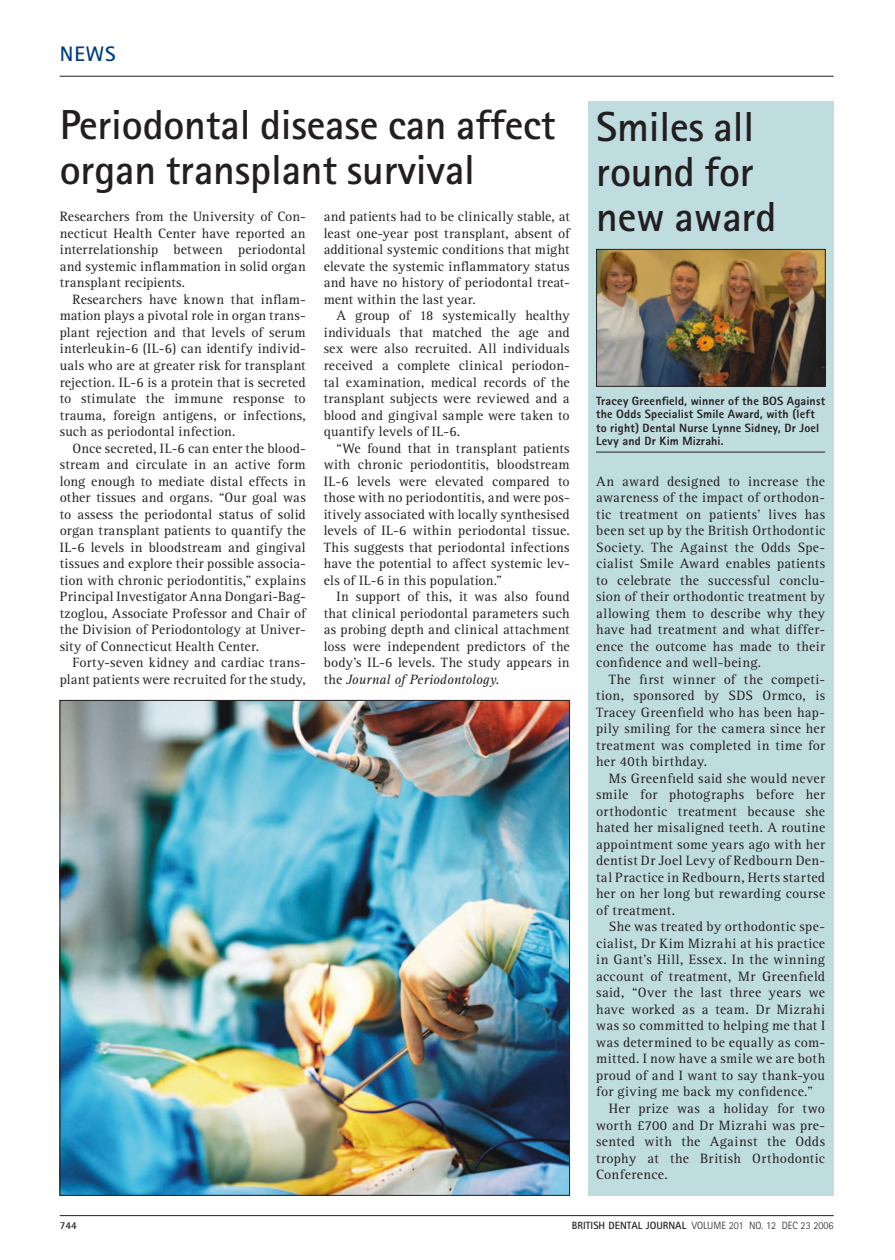
<style>
.page{position:relative;width:895px;height:1260px;background:#fff}
.page>*{position:absolute;margin:0;border:0;box-sizing:border-box;transform-origin:0 0}
.t1{font:700 42px/45px "Rotis Sans Serif";letter-spacing:-.005em;color:#231f20}
.t2{font:700 21px "Rotis Sans Serif";color:#013d7d}
.t3{font:13.95px "Rotis Serif";letter-spacing:.015em;color:#231f20}
.t4{font:13.95px "Rotis Serif";letter-spacing:.035em;color:#231f20}
.t5{font:13.95px "Rotis Serif";letter-spacing:-.005em;color:#231f20}
.t6{font:13.95px "Rotis Serif";letter-spacing:.04em;color:#231f20}
.t7{font:italic 13.95px "Rotis Serif";letter-spacing:.005em;color:#231f20}
.t8{font:800 12px/13.5px "Rotis Sans Serif";letter-spacing:.015em;color:#231f20}
.t9{font:300 10.5px "Rotis Sans Serif";color:#231f20}
.t10{font:700 10.5px "Rotis Sans Serif";color:#231f20}
.s1{font-style:normal}
.s2{font-weight:700}
</style>
<div class="page">
<hr style="left:60px;top:76px;width:774px;height:1px;background:#231f20">
<hr style="left:60px;top:1215px;width:774px;height:1px;background:#231f20">
<img style="left:62px;top:702px;width:506px;height:491px">
<div style="left:588px;top:188px;width:246px;height:1007px;background:#bfdcdf"></div>
<div style="left:588px;top:102px;width:246px;height:136px;background:#bfdcdf"></div>
<hr style="left:596px;top:452px;width:229px;height:1px;background:#231f20">
<img style="left:598px;top:251px;width:225px;height:133px">
<div style="left:596px;top:249px;width:229px;height:137px;border:1px solid #231f20"></div>
<p class="t2" style="left:60px;top:46px;width:58px">NEWS</p>
<p class="t1" style="left:60px;top:106px;width:497px">Periodontal disease can affect organ transplant survival</p>
<p class="t3" style="left:60px;top:212px;width:248px">Researchers from the University of Con-</p>
<p class="t3" style="left:60px;top:228px;width:247px">necticut Health Center have reported an</p>
<p class="t3" style="left:60px;top:245px;width:247px">interrelationship between periodontal</p>
<p class="t3" style="left:60px;top:261px;width:247px">and systemic inflammation in solid organ</p>
<p class="t3" style="left:60px;top:278px;width:127px">transplant recipients.</p>
<p class="t3" style="left:73px;top:294px;width:235px">Researchers have known that inflam-</p>
<p class="t3" style="left:60px;top:311px;width:247px">mation plays a pivotal role in organ trans-</p>
<p class="t3" style="left:60px;top:327px;width:247px">plant rejection and that levels of serum</p>
<p class="t3" style="left:60px;top:344px;width:247px">interleukin-6 (IL-6) can identify individ-</p>
<p class="t3" style="left:60px;top:360px;width:247px">uals who are at greater risk for transplant</p>
<p class="t3" style="left:60px;top:377px;width:247px">rejection. IL-6 is a protein that is secreted</p>
<p class="t3" style="left:60px;top:393px;width:247px">to stimulate the immune response to</p>
<p class="t3" style="left:60px;top:410px;width:248px">trauma, foreign antigens, or infections,</p>
<p class="t3" style="left:60px;top:426px;width:177px">such as periodontal infection.</p>
<p class="t3" style="left:73px;top:443px;width:235px">Once secreted, IL-6 can enter the blood-</p>
<p class="t3" style="left:60px;top:459px;width:247px">stream and circulate in an active form</p>
<p class="t3" style="left:60px;top:476px;width:247px">long enough to mediate distal effects in</p>
<p class="t3" style="left:60px;top:492px;width:247px">other tissues and organs. “Our goal was</p>
<p class="t3" style="left:60px;top:509px;width:247px">to assess the periodontal status of solid</p>
<p class="t3" style="left:60px;top:525px;width:247px">organ transplant patients to quantify the</p>
<p class="t3" style="left:60px;top:542px;width:247px">IL-6 levels in bloodstream and gingival</p>
<p class="t3" style="left:60px;top:558px;width:248px">tissues and explore their possible associa-</p>
<p class="t3" style="left:60px;top:575px;width:247px">tion with chronic periodontitis,” explains</p>
<p class="t3" style="left:60px;top:591px;width:247px">Principal Investigator Anna Dongari-Bag-</p>
<p class="t3" style="left:60px;top:608px;width:247px">tzoglou, Associate Professor and Chair of</p>
<p class="t5" style="left:60px;top:624px;width:247px">the Division of Periodontology at Univer-</p>
<p class="t3" style="left:60px;top:641px;width:201px">sity of Connecticut Health Center.</p>
<p class="t3" style="left:73px;top:657px;width:235px">Forty-seven kidney and cardiac trans-</p>
<p class="t3" style="left:60px;top:674px;width:247px">plant patients were recruited for the study,</p>
<p class="t3" style="left:324px;top:212px;width:247px">and patients had to be clinically stable, at</p>
<p class="t3" style="left:324px;top:228px;width:247px">least one-year post transplant, absent of</p>
<p class="t3" style="left:324px;top:245px;width:247px">additional systemic conditions that might</p>
<p class="t3" style="left:324px;top:261px;width:247px">elevate the systemic inflammatory status</p>
<p class="t3" style="left:324px;top:278px;width:247px">and have no history of periodontal treat-</p>
<p class="t3" style="left:324px;top:294px;width:154px">ment within the last year.</p>
<p class="t3" style="left:336px;top:311px;width:235px">A group of 18 systemically healthy</p>
<p class="t3" style="left:324px;top:327px;width:247px">individuals that matched the age and</p>
<p class="t3" style="left:324px;top:344px;width:247px">sex were also recruited. All individuals</p>
<p class="t3" style="left:324px;top:360px;width:247px">received a complete clinical periodon-</p>
<p class="t3" style="left:324px;top:377px;width:247px">tal examination, medical records of the</p>
<p class="t3" style="left:324px;top:393px;width:247px">transplant subjects were reviewed and a</p>
<p class="t3" style="left:324px;top:410px;width:247px">blood and gingival sample were taken to</p>
<p class="t3" style="left:324px;top:426px;width:138px">quantify levels of IL-6.</p>
<p class="t3" style="left:336px;top:443px;width:235px">“We found that in transplant patients</p>
<p class="t3" style="left:324px;top:459px;width:247px">with chronic periodontitis, bloodstream</p>
<p class="t3" style="left:324px;top:476px;width:247px">IL-6 levels were elevated compared to</p>
<p class="t3" style="left:324px;top:492px;width:247px">those with no periodontitis, and were pos-</p>
<p class="t3" style="left:324px;top:509px;width:247px">itively associated with locally synthesised</p>
<p class="t3" style="left:324px;top:525px;width:247px">levels of IL-6 within periodontal tissue.</p>
<p class="t3" style="left:324px;top:542px;width:247px">This suggests that periodontal infections</p>
<p class="t3" style="left:324px;top:558px;width:247px">have the potential to affect systemic lev-</p>
<p class="t3" style="left:324px;top:575px;width:180px">els of IL-6 in this population.”</p>
<p class="t3" style="left:336px;top:591px;width:235px">In support of this, it was also found</p>
<p class="t3" style="left:324px;top:608px;width:247px">that clinical periodontal parameters such</p>
<p class="t3" style="left:324px;top:624px;width:247px">as probing depth and clinical attachment</p>
<p class="t3" style="left:324px;top:641px;width:247px">loss were independent predictors of the</p>
<p class="t3" style="left:324px;top:657px;width:247px">body’s IL-6 levels. The study appears in</p>
<p class="t7" style="left:324px;top:674px;width:177px"><span class="s1">the</span> Journal of Periodontology<span class="s1">.</span></p>
<p class="t1" style="left:596px;top:109px;width:182px">Smiles all round for new award</p>
<p class="t8" style="left:596px;top:395px;width:231px">Tracey Greenfield, winner of the BOS Against the Odds Specialist Smile Award, with (left to right) Dental Nurse Lynne Sidney, Dr Joel Levy and Dr Kim Mizrahi.</p>
<p class="t3" style="left:596px;top:476px;width:230px">An award designed to increase the</p>
<p class="t3" style="left:596px;top:492px;width:230px">awareness of the impact of orthodon-</p>
<p class="t3" style="left:596px;top:509px;width:230px">tic treatment on patients’ lives has</p>
<p class="t3" style="left:596px;top:525px;width:230px">been set up by the British Orthodontic</p>
<p class="t3" style="left:596px;top:542px;width:230px">Society. The Against the Odds Spe-</p>
<p class="t3" style="left:596px;top:558px;width:230px">cialist Smile Award enables patients</p>
<p class="t3" style="left:596px;top:575px;width:230px">to celebrate the successful conclu-</p>
<p class="t3" style="left:596px;top:591px;width:230px">sion of their orthodontic treatment by</p>
<p class="t3" style="left:596px;top:608px;width:230px">allowing them to describe why they</p>
<p class="t3" style="left:596px;top:624px;width:230px">have had treatment and what differ-</p>
<p class="t3" style="left:596px;top:641px;width:230px">ence the outcome has made to their</p>
<p class="t3" style="left:596px;top:657px;width:167px">confidence and well-being.</p>
<p class="t3" style="left:609px;top:674px;width:218px">The first winner of the competi-</p>
<p class="t3" style="left:596px;top:690px;width:230px">tion, sponsored by SDS Ormco, is</p>
<p class="t3" style="left:596px;top:707px;width:230px">Tracey Greenfield who has been hap-</p>
<p class="t3" style="left:596px;top:723px;width:230px">pily smiling for the camera since her</p>
<p class="t3" style="left:596px;top:740px;width:230px">treatment was completed in time for</p>
<p class="t4" style="left:596px;top:756px;width:112px">her 40th birthday.</p>
<p class="t3" style="left:609px;top:773px;width:218px">Ms Greenfield said she would never</p>
<p class="t3" style="left:596px;top:789px;width:230px">smile for photographs before her</p>
<p class="t3" style="left:596px;top:806px;width:230px">orthodontic treatment because she</p>
<p class="t3" style="left:596px;top:822px;width:230px">hated her misaligned teeth. A routine</p>
<p class="t3" style="left:596px;top:839px;width:230px">appointment some years ago with her</p>
<p class="t3" style="left:596px;top:855px;width:230px">dentist Dr Joel Levy of Redbourn Den-</p>
<p class="t3" style="left:596px;top:872px;width:230px">tal Practice in Redbourn, Herts started</p>
<p class="t3" style="left:596px;top:888px;width:231px">her on her long but rewarding course</p>
<p class="t3" style="left:596px;top:905px;width:80px">of treatment.</p>
<p class="t3" style="left:609px;top:921px;width:218px">She was treated by orthodontic spe-</p>
<p class="t4" style="left:596px;top:938px;width:230px">cialist, Dr Kim Mizrahi at his practice</p>
<p class="t6" style="left:596px;top:954px;width:230px">in Gant’s Hill, Essex. In the winning</p>
<p class="t3" style="left:596px;top:971px;width:230px">account of treatment, Mr Greenfield</p>
<p class="t3" style="left:596px;top:987px;width:230px">said, “Over the last three years we</p>
<p class="t3" style="left:596px;top:1004px;width:230px">have worked as a team. Dr Mizrahi</p>
<p class="t3" style="left:596px;top:1020px;width:230px">was so committed to helping me that I</p>
<p class="t3" style="left:596px;top:1037px;width:230px">was determined to be equally as com-</p>
<p class="t3" style="left:596px;top:1053px;width:230px">mitted. I now have a smile we are both</p>
<p class="t3" style="left:596px;top:1070px;width:230px">proud of and I want to say thank-you</p>
<p class="t3" style="left:596px;top:1086px;width:218px">for giving me back my confidence.”</p>
<p class="t3" style="left:609px;top:1103px;width:218px">Her prize was a holiday for two</p>
<p class="t4" style="left:596px;top:1119px;width:230px">worth £700 and Dr Mizrahi was pre-</p>
<p class="t3" style="left:596px;top:1136px;width:230px">sented with the Against the Odds</p>
<p class="t3" style="left:596px;top:1152px;width:230px">trophy at the British Orthodontic</p>
<p class="t3" style="left:596px;top:1169px;width:73px">Conference.</p>
<p class="t10" style="left:60px;top:1221px;width:18px">744</p>
<p class="t9" style="left:572px;top:1221px;width:263px"><span class="s2">BRITISH DENTAL JOURNAL</span> VOLUME 201 NO. 12 DEC 23 2006</p>
</div>
